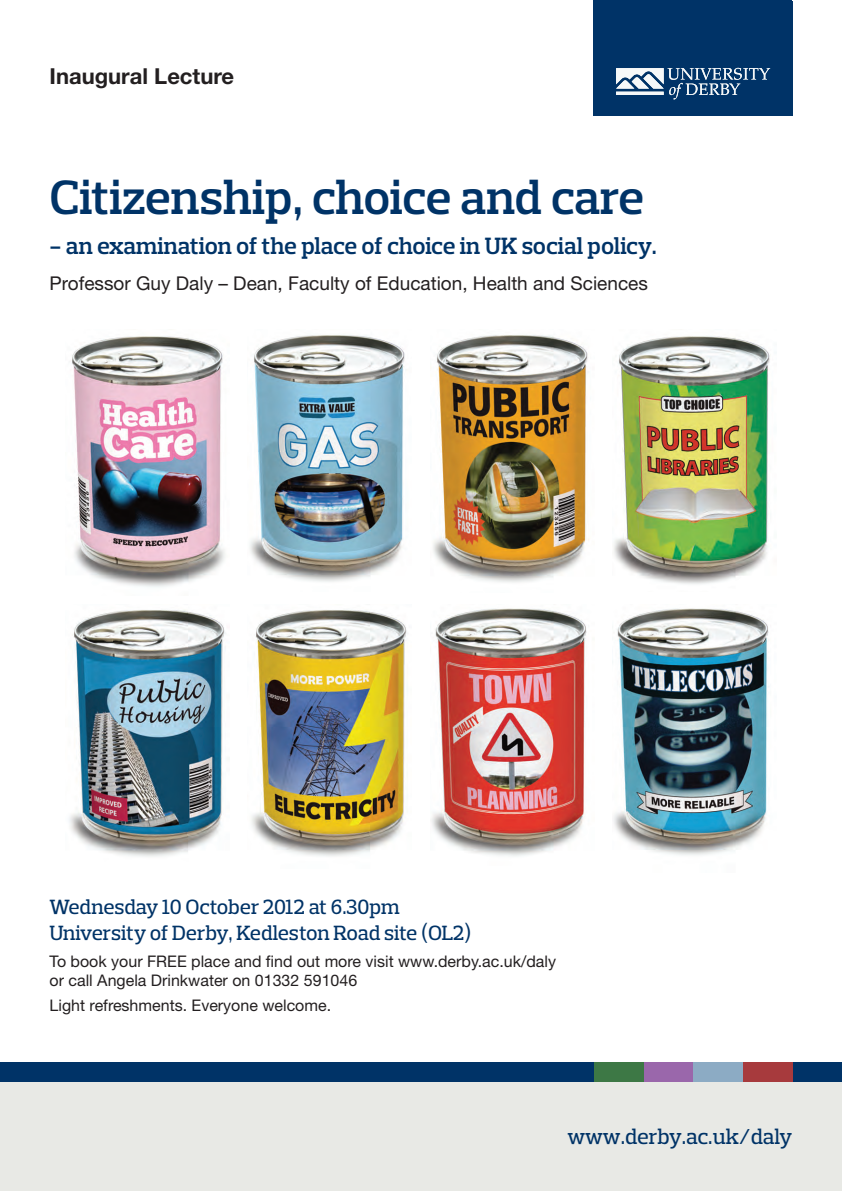
<style>
.page{position:relative;width:842px;height:1191px;background:#fff}
.page>*{position:absolute;margin:0;border:0;box-sizing:border-box;transform-origin:0 0}
.t1{font:600 49px "Prelo Slab";color:#003367}
.t2{font:600 24px "Prelo Slab";letter-spacing:-.01em;color:#003367}
.t3{font:500 22px "Prelo Slab";color:#003367}
.t4{font:700 22px "Helvetica Neue LT Pro";color:#231f20}
.t5{font:500 21px/25.2px "Prelo Slab";letter-spacing:-.01em;color:#003367}
.t6{font:19px "Helvetica Neue LT Pro";color:#231f20}
.t7{font:16px/19.2px "Helvetica Neue LT Pro";color:#231f20}
</style>
<div class="page">
<div style="left:0;top:1077px;width:842px;height:114px;background:#e8e9e5"></div>
<div style="left:594px;top:1px;width:198px;height:115px;background:#003367"></div>
<svg style="left:616px;top:68px;width:154px;height:31px"></svg>
<div style="left:0;top:1062px;width:842px;height:19px;background:#003367"></div>
<div style="left:743px;top:1062px;width:49px;height:19px;background:#a73a3d"></div>
<div style="left:693px;top:1062px;width:50px;height:19px;background:#8cabc4"></div>
<div style="left:643px;top:1062px;width:50px;height:19px;background:#9a67ab"></div>
<div style="left:594px;top:1062px;width:49px;height:19px;background:#3d7845"></div>
<img style="left:72px;top:336px;width:153px;height:251px">
<img style="left:250px;top:335px;width:155px;height:247px">
<img style="left:433px;top:335px;width:156px;height:248px">
<img style="left:614px;top:336px;width:156px;height:248px">
<img style="left:69px;top:610px;width:157px;height:247px">
<img style="left:251px;top:610px;width:156px;height:246px">
<img style="left:431px;top:608px;width:156px;height:248px">
<img style="left:613px;top:608px;width:156px;height:247px">
<h3 class="t4" style="left:50px;top:68px;width:186px">Inaugural Lecture</h3>
<h1 class="t1" style="left:50px;top:180px;width:596px">Citizenship, choice and care</h1>
<h2 class="t2" style="left:50px;top:237px;width:609px">- an examination of the place of choice in UK social policy.</h2>
<p class="t6" style="left:50px;top:277px;width:600px">Professor Guy Daly – Dean, Faculty of Education, Health and Sciences</p>
<h3 class="t5" style="left:50px;top:896px;width:423px">Wednesday 10 October 2012 at 6.30pm<br>University of Derby, Kedleston Road site (OL2)</h3>
<p class="t7" style="left:50px;top:953px;width:508px">To book your FREE place and find out more visit www.derby.ac.uk/daly or call Angela Drinkwater on 01332 591046</p>
<p class="t7" style="left:50px;top:997px;width:283px">Light refreshments. Everyone welcome.</p>
<h3 class="t3" style="left:567px;top:1128px;width:226px">www.derby.ac.uk/daly</h3>
</div>
